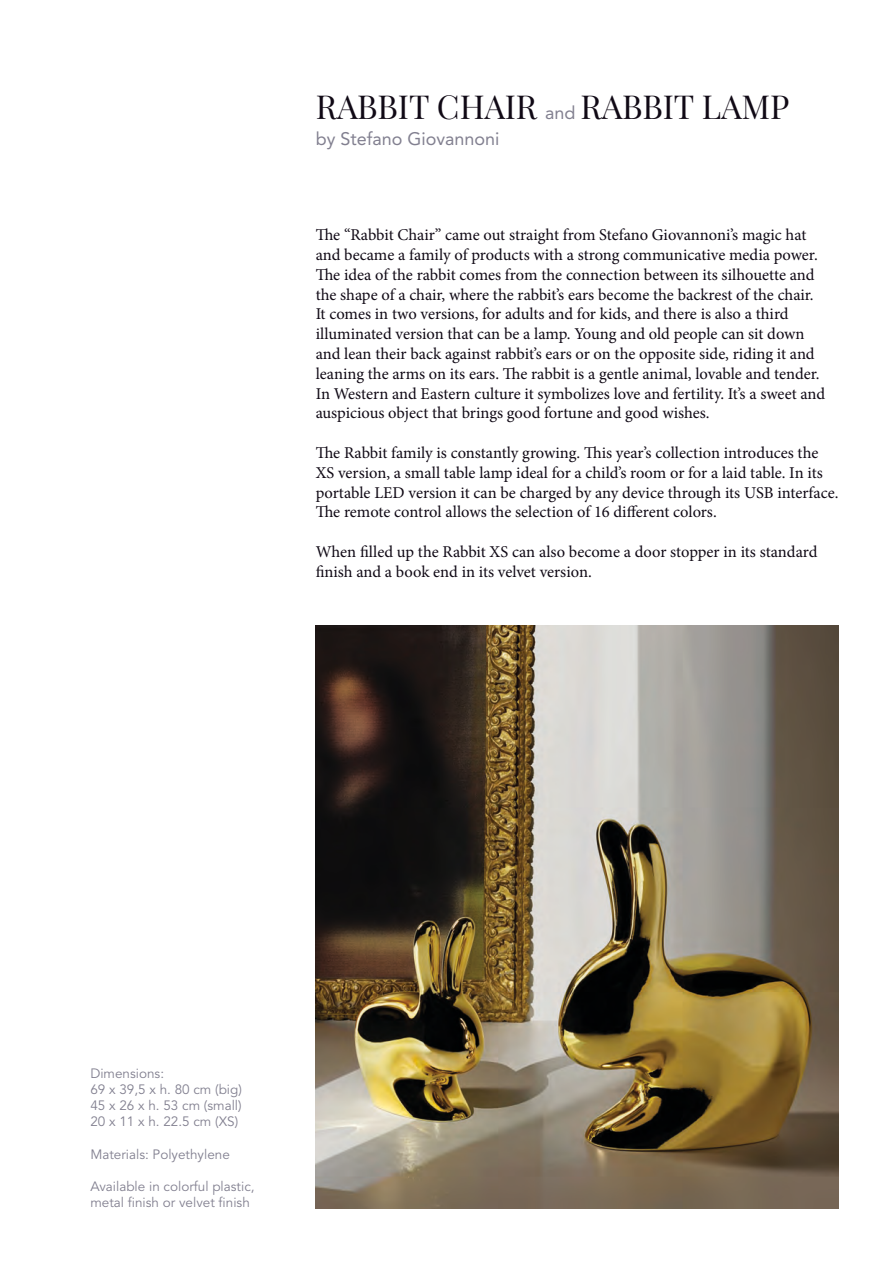
<style>
.page{position:relative;width:893px;height:1263px;background:#fff}
.page>*{position:absolute;margin:0;border:0;box-sizing:border-box;transform-origin:0 0}
.t1{font:33px "Playfair Display SC";color:#100915}
.t2{font:18px "Avenir LT Std";color:#828090}
.t3{font:16.5px/19.8px "Minion Pro";letter-spacing:-.005em;color:#100915}
.t4{font:13.5px/16.2px "Avenir LT Std";color:#828090}
.s1{font-family:"Avenir LT Std";font-size:18px;color:#828090}
</style>
<div class="page">
<img style="left:316px;top:625px;width:523px;height:584px">
<p class="t1" style="left:316px;top:87px;width:475px">RABBIT CHAIR <span class="s1">and</span> RABBIT LAMP</p>
<p class="t2" style="left:316px;top:128px;width:185px">by Stefano Giovannoni</p>
<p class="t3" style="left:316px;top:225px;width:511px">The “Rabbit Chair” came out straight from Stefano Giovannoni’s magic hat and became a family of products with a strong communicative media power.<br>The idea of the rabbit comes from the connection between its silhouette and the shape of a chair, where the rabbit’s ears become the backrest of the chair.<br>It comes in two versions, for adults and for kids, and there is also a third illuminated version that can be a lamp. Young and old people can sit down and lean their back against rabbit’s ears or on the opposite side, riding it and leaning the arms on its ears. The rabbit is a gentle animal, lovable and tender.<br>In Western and Eastern culture it symbolizes love and fertility. It’s a sweet and auspicious object that brings good fortune and good wishes.</p>
<p class="t3" style="left:316px;top:443px;width:524px">The Rabbit family is constantly growing. This year’s collection introduces the XS version, a small table lamp ideal for a child’s room or for a laid table. In its portable LED version it can be charged by any device through its USB interface.<br>The remote control allows the selection of 16 different colors.</p>
<p class="t3" style="left:316px;top:542px;width:503px">When filled up the Rabbit XS can also become a door stopper in its standard finish and a book end in its velvet version.</p>
<p class="t4" style="left:90px;top:1065px;width:75px">Dimensions:</p>
<p class="t4" style="left:90px;top:1081px;width:153px">69 x 39,5 x h. 80 cm (big)<br>45 x 26 x h. 53 cm (small)</p>
<p class="t4" style="left:90px;top:1114px;width:149px">20 x 11 x h. 22.5 cm (XS)</p>
<p class="t4" style="left:90px;top:1146px;width:141px">Materials: Polyethylene</p>
<p class="t4" style="left:90px;top:1179px;width:166px">Available in colorful plastic,</p>
<p class="t4" style="left:90px;top:1195px;width:161px">metal finish or velvet finish</p>
</div>
